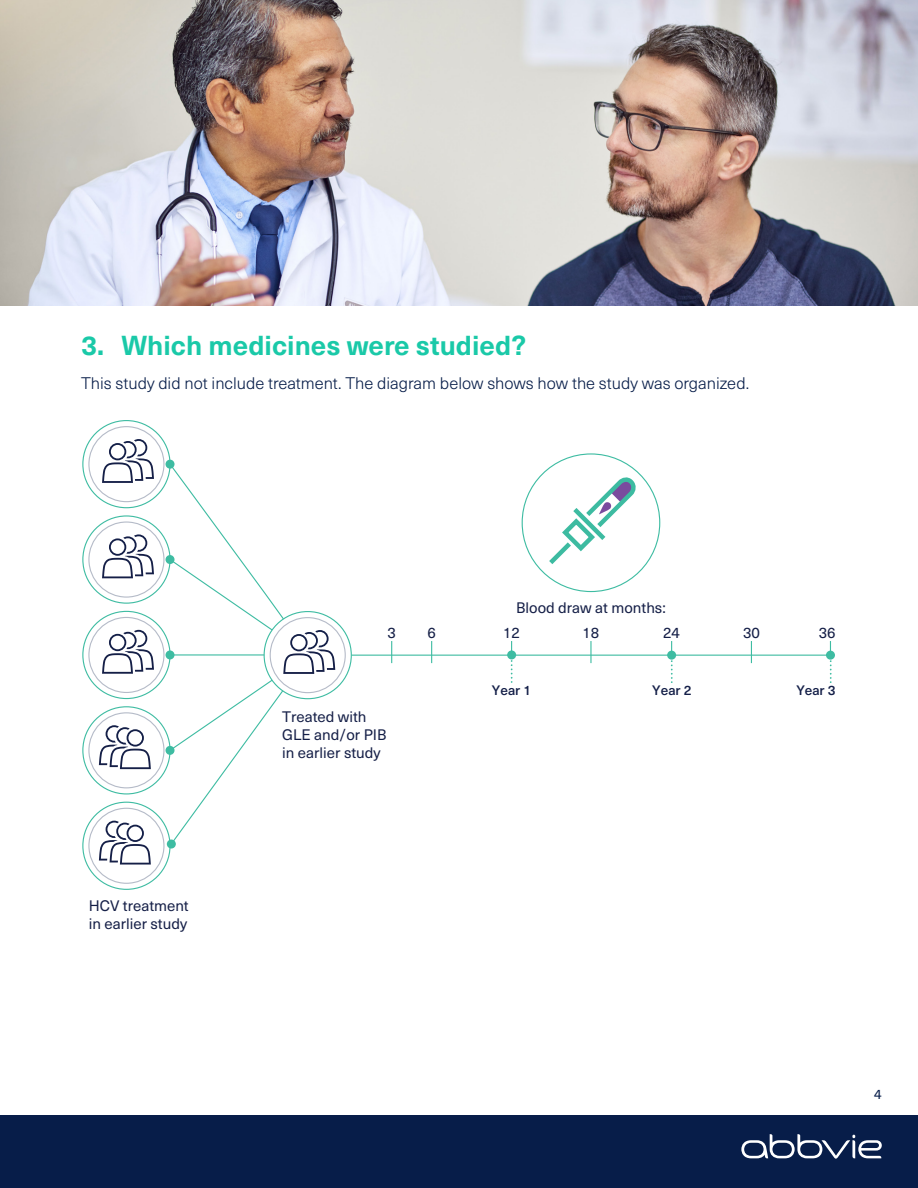
<style>
.page{position:relative;width:918px;height:1188px;background:#fff}
.page>*{position:absolute;margin:0;border:0;box-sizing:border-box;transform-origin:0 0}
.t1{font:700 27px "Neue Haas Unica Pro";color:#1ac9a8}
.t2{font:300 16.5px "Neue Haas Unica Pro";color:#071d49}
.t3{font:15px/18px "Neue Haas Unica Pro";color:#151f47}
.t4{font:500 13.5px "Neue Haas Unica Pro";color:#141f48}
.t5{font:13.5px "Neue Haas Unica Pro";color:#071d49}
</style>
<div class="page">
<div style="left:826px;top:651px;width:9px;height:9px;background:#3ebca2;border-radius:50%"></div>
<div style="left:166px;top:746px;width:9px;height:9px;background:#3ebca2;border-radius:50%"></div>
<svg style="left:167px;top:840px;width:9px;height:9px"></svg>
<svg style="left:82px;top:610px;width:750px;height:90px"></svg>
<div style="left:88px;top:617px;width:77px;height:76px;border:1px solid #b5bbc8;border-radius:50%"></div>
<svg style="left:102px;top:630px;width:52px;height:44px"></svg>
<svg style="left:82px;top:420px;width:579px;height:173px"></svg>
<div style="left:88px;top:426px;width:77px;height:76px;border:1px solid #b5bbc8;border-radius:50%"></div>
<svg style="left:102px;top:439px;width:52px;height:44px"></svg>
<svg style="left:264px;top:612px;width:87px;height:87px"></svg>
<div style="left:270px;top:618px;width:75px;height:75px;background:#fff;border-radius:50%"></div>
<div style="left:270px;top:617px;width:76px;height:76px;border:1px solid #b5bbc8;border-radius:50%"></div>
<svg style="left:283px;top:630px;width:52px;height:44px"></svg>
<div style="left:88px;top:712px;width:77px;height:76px;border:1px solid #b5bbc8;border-radius:50%"></div>
<svg style="left:99px;top:725px;width:52px;height:44px"></svg>
<div style="left:88px;top:808px;width:77px;height:76px;border:1px solid #b5bbc8;border-radius:50%"></div>
<svg style="left:99px;top:821px;width:52px;height:44px"></svg>
<svg style="left:544px;top:473px;width:97px;height:96px"></svg>
<img style="left:0;top:0;width:918px;height:306px">
<div style="left:0;top:1115px;width:918px;height:73px;background:#071d49"></div>
<svg style="left:741px;top:1134px;width:141px;height:25px"></svg>
<h1 class="t1" style="left:81px;top:329px;width:447px">3. Which medicines were studied?</h1>
<p class="t2" style="left:81px;top:374px;width:670px">This study did not include treatment. The diagram below shows how the study was organized.</p>
<p class="t3" style="left:89px;top:897px;width:102px">HCV treatment in earlier study</p>
<p class="t3" style="left:516px;top:598px;width:151px">Blood draw at months:</p>
<p class="t3" style="left:387px;top:624px;width:10px">3</p>
<p class="t3" style="left:427px;top:624px;width:10px">6</p>
<p class="t3" style="left:503px;top:624px;width:18px">12</p>
<p class="t3" style="left:583px;top:624px;width:18px">18</p>
<p class="t3" style="left:663px;top:624px;width:18px">24</p>
<p class="t3" style="left:743px;top:624px;width:18px">30</p>
<p class="t3" style="left:819px;top:624px;width:18px">36</p>
<p class="t3" style="left:282px;top:707px;width:106px">Treated with<br>GLE and/or PIB in earlier study</p>
<p class="t4" style="left:492px;top:682px;width:41px">Year 1</p>
<p class="t4" style="left:652px;top:683px;width:41px">Year 2</p>
<p class="t4" style="left:796px;top:683px;width:41px">Year 3</p>
<p class="t5" style="left:874px;top:1086px;width:9px">4</p>
</div>
